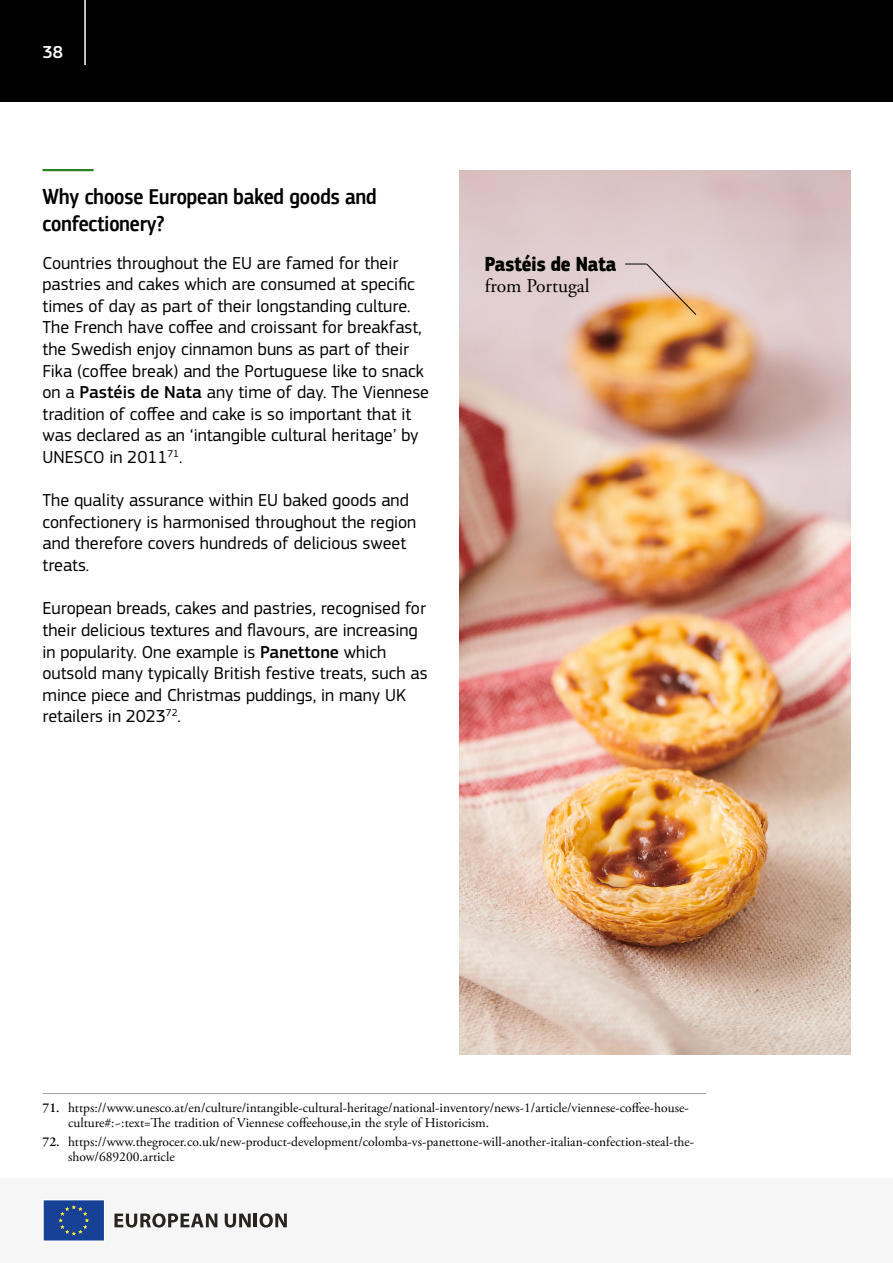
<style>
.page{position:relative;width:893px;height:1263px;background:#fff}
.page>*{position:absolute;margin:0;border:0;box-sizing:border-box;transform-origin:0 0}
.t1{font:500 22.5px/27px "EC Square Sans Cond Pro";color:#000}
.t2{font:700 21px "EC Square Sans Cond Pro";color:#000}
.t3{font:19.5px "Adobe Garamond Pro";color:#000}
.t4{font:18px/21.6px "EC Square Sans Pro";color:#000}
.t5{font:500 18px "EC Square Sans Pro";color:#fff}
.t6{font:13.5px/15px "Adobe Garamond Pro";color:#000}
.t7{font:600 13.5px "Adobe Garamond Pro";color:#000}
.s1{font-weight:500}
</style>
<div class="page">
<div style="left:0;top:1178px;width:893px;height:85px;background:#f6f6f6"></div>
<svg style="left:43px;top:1200px;width:61px;height:41px;background:#254d94"></svg>
<hr style="left:254px;top:1213px;width:3px;height:14px;background:#282520">
<svg style="left:259px;top:1213px;width:28px;height:14px"></svg>
<svg style="left:225px;top:1213px;width:26px;height:14px"></svg>
<svg style="left:114px;top:1213px;width:103px;height:14px"></svg>
<div style="left:0;top:0;width:893px;height:102px;background:#000"></div>
<hr style="left:84px;top:0;width:2px;height:65px;background:#fff">
<hr style="left:43px;top:169px;width:51px;height:2px;background:#2c7f27">
<hr style="left:43px;top:1093px;width:663px;height:1px;background:#9d9d9c">
<img style="left:459px;top:170px;width:391px;height:884px">
<svg style="left:625px;top:263px;width:72px;height:53px;background:#e2bc99"></svg>
<p class="t5" style="left:43px;top:42px;width:22px">38</p>
<p class="t1" style="left:43px;top:183px;width:335px">Why choose European baked goods and confectionery?</p>
<p class="t4" style="left:43px;top:252px;width:388px">Countries throughout the EU are famed for their pastries and cakes which are consumed at specific times of day as part of their longstanding culture.<br>The French have coffee and croissant for breakfast, the Swedish enjoy cinnamon buns as part of their Fika (coffee break) and the Portuguese like to snack on a <span class="s1">Pastéis de Nata</span> any time of day. The Viennese tradition of coffee and cake is so important that it was declared as an ‘intangible cultural heritage’ by UNESCO in 2011<sup>71</sup>.</p>
<p class="t4" style="left:43px;top:490px;width:375px">The quality assurance within EU baked goods and confectionery is harmonised throughout the region and therefore covers hundreds of delicious sweet treats.</p>
<p class="t4" style="left:43px;top:598px;width:386px">European breads, cakes and pastries, recognised for their delicious textures and flavours, are increasing in popularity. One example is <span class="s1">Panettone</span> which outsold many typically British festive treats, such as mince piece and Christmas puddings, in many UK retailers in 2023<sup>72</sup>.</p>
<p class="t2" style="left:485px;top:251px;width:133px">Pastéis de Nata</p>
<p class="t3" style="left:485px;top:274px;width:106px">from Portugal</p>
<p class="t7" style="left:43px;top:1099px;width:19px">71.</p>
<p class="t7" style="left:43px;top:1133px;width:19px">72.</p>
<p class="t6" style="left:68px;top:1100px;width:622px">https://www.unesco.at/en/culture/intangible-cultural-heritage/national-inventory/news-1/article/viennese-coffee-house&shy;culture#:~:text=The tradition of Viennese coffeehouse,in the style of Historicism.</p>
<p class="t6" style="left:68px;top:1134px;width:628px">https://www.thegrocer.co.uk/new-product-development/colomba-vs-panettone-will-another-italian-confection-steal-the&shy;show/689200.article</p>
</div>
